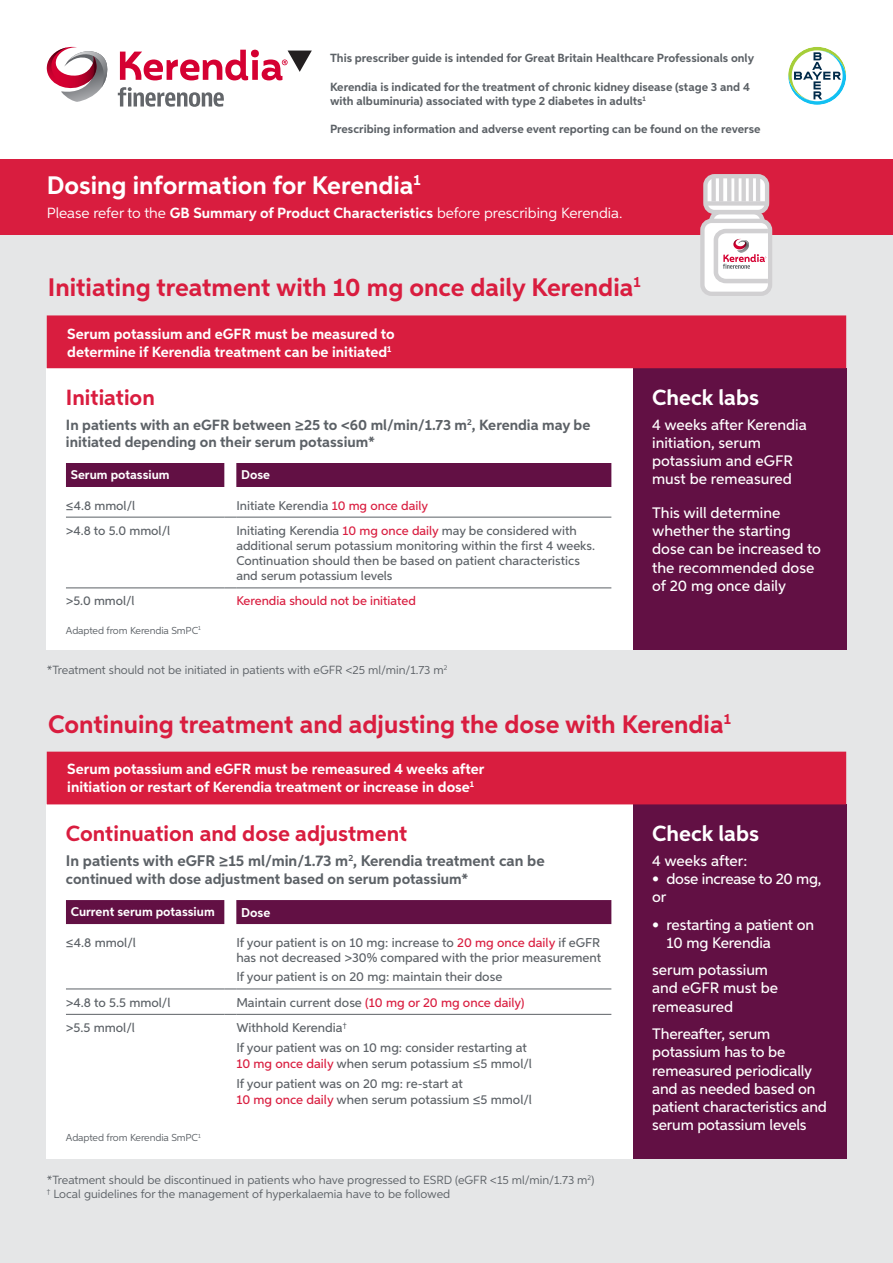
<style>
.page{position:relative;width:893px;height:1263px;background:#e5e6e7}
.page>*{position:absolute;margin:0;border:0;box-sizing:border-box;transform-origin:0 0}
.Page_heading_16_auto_-_Red{font:700 25.35px "Aspira";color:#d91d3f}
.Page_heading_16_auto_-_Red-2{font:700 25.35px "Aspira";color:#fff}
.t1{font:700 22.05px "Aspira";color:#d91d3f}
.Heading_15_18_-_White_Bold{font:700 22.05px "Aspira";color:#fff}
.t2{font:700 15.45px "Aspira";color:#5c6166}
.t3{font:500 15.3px/18.3px "Aspira";letter-spacing:-.005em;color:#fff}
.t4{font:700 14.85px/17.9px "Aspira";color:#fff}
.t5{font:700 14.85px/17.9px "Aspira";color:#5c6166}
.t6{font:14.85px "Aspira";color:#fff}
.t7{font:500 12.9px/15.5px "Aspira";color:#5c6166}
.t8{font:500 12.9px "Aspira";color:#d91d3f}
.t9{font:700 12.9px "Aspira";color:#fff}
.t10{font:500 12.75px/15.3px "Aspira";color:#5c6166}
.t11{font:700 12.75px "Aspira";color:#fff}
.t12{font:500 12.6px "Aspira";color:#d91d3f}
.t13{font:500 12.6px "Aspira";color:#5c6166}
.t14{font:700 11.85px/14.2px "Aspira";color:#5c6166}
.Footnote_7_auto{font:11.85px "Aspira";color:#5c6166}
.Footnote_6_auto{font:10.2px "Aspira";letter-spacing:-.01em;color:#5c6166}
.s1{font-weight:700}
.s2{color:#d91d3f}
.s3{color:#5c6166}
</style>
<div class="page">
<div style="left:0;top:0;width:893px;height:159px;background:#fff"></div>
<div style="left:0;top:159px;width:893px;height:75px;background:#d91d3f"></div>
<div style="left:633px;top:804px;width:213px;height:355px;background:#621044"></div>
<div style="left:47px;top:804px;width:586px;height:355px;background:#fff"></div>
<div style="left:66px;top:900px;width:545px;height:24px;background:#621044"></div>
<hr style="left:66px;top:989px;width:158px;height:1px;background:#5c6166">
<svg style="left:224px;top:989px;width:12px;height:1px"></svg>
<hr style="left:236px;top:989px;width:375px;height:1px;background:#5c6166">
<hr style="left:66px;top:1014px;width:158px;height:1px;background:#5c6166">
<svg style="left:224px;top:1014px;width:12px;height:1px"></svg>
<hr style="left:236px;top:1014px;width:375px;height:1px;background:#5c6166">
<div style="left:47px;top:752px;width:799px;height:52px;background:#d91d3f"></div>
<div style="left:633px;top:368px;width:213px;height:282px;background:#621044"></div>
<div style="left:47px;top:368px;width:586px;height:282px;background:#fff"></div>
<div style="left:66px;top:463px;width:545px;height:24px;background:#621044"></div>
<hr style="left:66px;top:517px;width:158px;height:1px;background:#5c6166">
<svg style="left:224px;top:517px;width:12px;height:1px"></svg>
<hr style="left:236px;top:517px;width:375px;height:1px;background:#5c6166">
<hr style="left:66px;top:588px;width:158px;height:1px;background:#5c6166">
<svg style="left:224px;top:588px;width:12px;height:1px"></svg>
<hr style="left:236px;top:588px;width:375px;height:1px;background:#5c6166">
<div style="left:47px;top:316px;width:799px;height:52px;background:#d91d3f"></div>
<div style="left:47px;top:315px;width:799px;height:53px;border:1px solid #d91d3f"></div>
<svg style="left:118px;top:87px;width:106px;height:20px"></svg>
<svg style="left:47px;top:47px;width:61px;height:55px"></svg>
<svg style="left:120px;top:50px;width:192px;height:30px"></svg>
<svg style="left:788px;top:47px;width:58px;height:58px"></svg>
<svg style="left:711px;top:212px;width:51px;height:27px"></svg>
<div style="left:709px;top:210px;width:56px;height:31px;border:4px solid #d1d0d2;border-radius:9px"></div>
<div style="left:705px;top:176px;width:62px;height:36px;background:#fff;border-radius:9px"></div>
<div style="left:703px;top:174px;width:66px;height:40px;border:4px solid #d1d0d2;border-radius:9px"></div>
<div style="left:702px;top:221px;width:68px;height:73px;background:#fff;border-radius:9px"></div>
<div style="left:700px;top:219px;width:72px;height:77px;border:4px solid #d1d0d2;border-radius:9px"></div>
<div style="left:707px;top:201px;width:61px;height:5px;background:#d1d0d2"></div>
<div style="left:741px;top:177px;width:5px;height:24px;background:#d1d0d2"></div>
<hr style="left:749px;top:177px;width:4px;height:24px;background:#d1d0d2">
<hr style="left:756px;top:177px;width:4px;height:24px;background:#d1d0d2">
<hr style="left:727px;top:177px;width:4px;height:24px;background:#d1d0d2">
<div style="left:711px;top:177px;width:5px;height:24px;background:#d1d0d2"></div>
<hr style="left:719px;top:177px;width:4px;height:24px;background:#d1d0d2">
<div style="left:734px;top:177px;width:5px;height:24px;background:#d1d0d2"></div>
<svg style="left:713px;top:226px;width:59px;height:60px"></svg>
<p class="t14" style="left:330px;top:51px;width:426px">This prescriber guide is intended for Great Britain Healthcare Professionals only</p>
<p class="t14" style="left:330px;top:80px;width:421px">Kerendia is indicated for the treatment of chronic kidney disease (stage 3 and 4 with albuminuria) associated with type 2 diabetes in adults<sup>1</sup></p>
<p class="t14" style="left:330px;top:122px;width:432px">Prescribing information and adverse event reporting can be found on the reverse</p>
<p class="Page_heading_16_auto_-_Red-2" style="left:47px;top:170px;width:376px">Dosing information for Kerendia<sup>1</sup></p>
<p class="t6" style="left:47px;top:204px;width:577px">Please refer to the <span class="s1">GB Summary of Product Characteristics</span> before prescribing Kerendia.</p>
<p class="Page_heading_16_auto_-_Red" style="left:48px;top:271px;width:594px">Initiating treatment with 10 mg once daily Kerendia<sup>1</sup></p>
<p class="t4" style="left:67px;top:325px;width:329px">Serum potassium and eGFR must be measured to determine if Kerendia treatment can be initiated<sup>1</sup></p>
<p class="t1" style="left:66px;top:384px;width:90px">Initiation</p>
<p class="t5" style="left:66px;top:416px;width:526px">In patients with an eGFR between ≥25 to &lt;60 ml/min/1.73 m<sup>2</sup>, Kerendia may be initiated depending on their serum potassium*</p>
<p class="t11" style="left:71px;top:467px;width:100px">Serum potassium</p>
<p class="t11" style="left:241px;top:467px;width:30px">Dose</p>
<p class="t10" style="left:66px;top:497px;width:71px">≤4.8 mmol/l</p>
<p class="t10" style="left:236px;top:497px;width:193px">Initiate Kerendia <span class="s2">10 mg once daily</span></p>
<p class="t10" style="left:66px;top:522px;width:106px">&gt;4.8 to 5.0 mmol/l</p>
<p class="t10" style="left:236px;top:522px;width:360px">Initiating Kerendia <span class="s2">10 mg once daily</span> may be considered with additional serum potassium monitoring within the first 4 weeks.<br>Continuation should then be based on patient characteristics and serum potassium levels</p>
<p class="t13" style="left:66px;top:593px;width:70px">&gt;5.0 mmol/l</p>
<p class="t12" style="left:236px;top:593px;width:181px">Kerendia should not be initiated</p>
<p class="Footnote_6_auto" style="left:66px;top:624px;width:136px">Adapted from Kerendia SmPC<sup>1</sup></p>
<p class="Footnote_7_auto" style="left:47px;top:663px;width:402px">*Treatment should not be initiated in patients with eGFR &lt;25 ml/min/1.73 m<sup>2</sup></p>
<p class="Heading_15_18_-_White_Bold" style="left:652px;top:383px;width:108px">Check labs</p>
<p class="t3" style="left:652px;top:415px;width:156px">4 weeks after Kerendia initiation, serum potassium and eGFR must be remeasured</p>
<p class="t3" style="left:652px;top:503px;width:170px">This will determine whether the starting dose can be increased to the recommended dose of 20 mg once daily</p>
<p class="Page_heading_16_auto_-_Red" style="left:48px;top:708px;width:684px">Continuing treatment and adjusting the dose with Kerendia<sup>1</sup></p>
<p class="t4" style="left:67px;top:760px;width:419px">Serum potassium and eGFR must be remeasured 4 weeks after initiation or restart of Kerendia treatment or increase in dose<sup>1</sup></p>
<p class="t1" style="left:66px;top:820px;width:343px">Continuation and dose adjustment</p>
<p class="t2" style="left:66px;top:851px;width:480px">In patients with eGFR ≥15 ml/min/1.73 m<sup>2</sup>, Kerendia treatment can be</p>
<p class="t5" style="left:66px;top:870px;width:404px">continued with dose adjustment based on serum potassium*</p>
<p class="t11" style="left:71px;top:904px;width:145px">Current serum potassium</p>
<p class="t9" style="left:241px;top:904px;width:31px">Dose</p>
<p class="t7" style="left:66px;top:934px;width:71px">≤4.8 mmol/l</p>
<p class="t7" style="left:236px;top:934px;width:366px">If your patient is on 10 mg: increase to <span class="s2">20 mg once daily</span> if eGFR has not decreased &gt;30% compared with the prior measurement</p>
<p class="t7" style="left:236px;top:969px;width:267px">If your patient is on 20 mg: maintain their dose</p>
<p class="t7" style="left:66px;top:994px;width:106px">&gt;4.8 to 5.5 mmol/l</p>
<p class="t8" style="left:236px;top:994px;width:290px"><span class="s3">Maintain current dose</span> (10 mg or 20 mg once daily)</p>
<p class="t7" style="left:66px;top:1020px;width:70px">&gt;5.5 mmol/l</p>
<p class="t7" style="left:236px;top:1020px;width:112px">Withhold Kerendia<sup>†</sup></p>
<p class="t7" style="left:236px;top:1040px;width:297px">If your patient was on 10 mg: consider restarting at<br><span class="s2">10 mg once daily</span> when serum potassium ≤5 mmol/l</p>
<p class="t7" style="left:236px;top:1076px;width:297px">If your patient was on 20 mg: re-start at<br><span class="s2">10 mg once daily</span> when serum potassium ≤5 mmol/l</p>
<p class="Footnote_6_auto" style="left:66px;top:1131px;width:136px">Adapted from Kerendia SmPC<sup>1</sup></p>
<p class="Footnote_7_auto" style="left:47px;top:1172px;width:549px">*Treatment should be discontinued in patients who have progressed to ESRD (eGFR &lt;15 ml/min/1.73 m<sup>2</sup>)</p>
<p class="Footnote_7_auto" style="left:47px;top:1186px;width:405px"><sup>†</sup> Local guidelines for the management of hyperkalaemia have to be followed</p>
<p class="Heading_15_18_-_White_Bold" style="left:652px;top:820px;width:108px">Check labs</p>
<p class="t3" style="left:652px;top:851px;width:97px">4 weeks after:</p>
<p class="t3" style="left:652px;top:869px;width:171px">• dose increase to 20 mg, or</p>
<p class="t3" style="left:666px;top:915px;width:149px;text-indent:-14px">• restarting a patient on<br>10 mg Kerendia</p>
<p class="t3" style="left:652px;top:961px;width:127px">serum potassium and eGFR must be remeasured</p>
<p class="t3" style="left:652px;top:1024px;width:176px">Thereafter, serum potassium has to be remeasured periodically and as needed based on patient characteristics and serum potassium levels</p>
</div>
